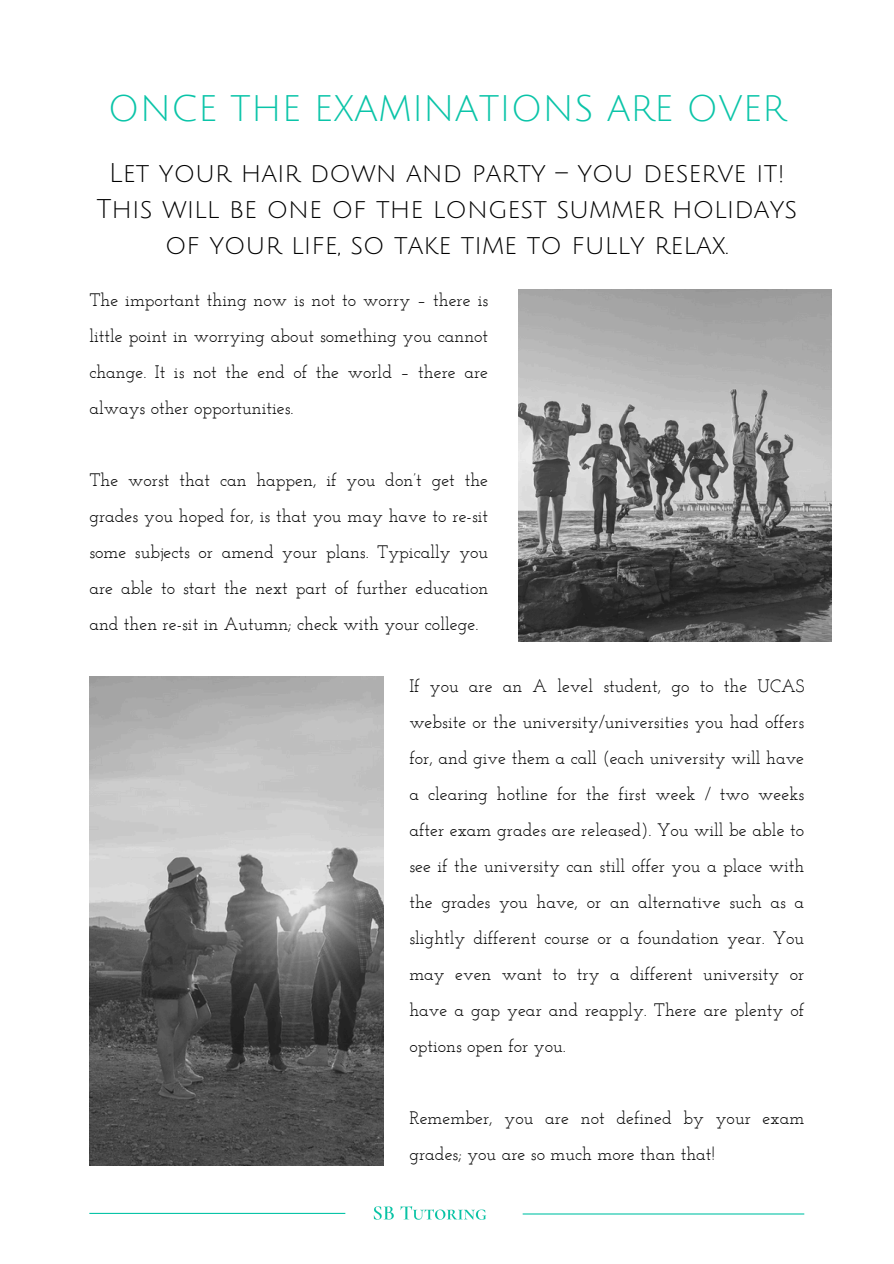
<style>
.page{position:relative;width:894px;height:1264px;background:#fff}
.page>*{position:absolute;margin:0;border:0;box-sizing:border-box;transform-origin:0 0}
.t1{font:36px "Julius Sans One";color:#0ac4a8}
.t2{font:26.4px/36.2px "Julius Sans One";color:#000;text-align:center}
.t3{font:18px/36px "Josefin Slab";color:#000;text-align:justify}
</style>
<div class="page">
<img style="left:373px;top:1206px;width:114px;height:14px">
<hr style="left:89px;top:1212px;width:256px;height:1px;background:#0ac4a8">
<hr style="left:522px;top:1213px;width:282px;height:1px;background:#0ac4a8">
<img style="left:89px;top:676px;width:294px;height:489px">
<img style="left:518px;top:289px;width:313px;height:352px">
<h1 class="t1" style="left:108px;top:89px;width:679px">ONCE THE EXAMINATIONS ARE OVER</h1>
<p class="t2" style="left:96px;top:155px;width:702px">Let your hair down and party – you deserve it!<br>This will be one of the longest summer holidays of your life, so take time to fully relax.</p>
<h2 class="t3" style="left:89px;top:283px;width:400px">The important thing now is not to worry – there is little point in worrying about something you cannot change. It is not the end of the world – there are always other opportunities.</h2>
<p class="t3" style="left:89px;top:463px;width:400px">The worst that can happen, if you don’t get the grades you hoped for, is that you may have to re-sit some subjects or amend your plans. Typically you are able to start the next part of further education and then re-sit in Autumn; check with your college.</p>
<p class="t3" style="left:409px;top:669px;width:396px">If you are an A level student, go to the UCAS website or the university/universities you had offers for, and give them a call (each university will have a clearing hotline for the first week / two weeks after exam grades are released). You will be able to see if the university can still offer you a place with the grades you have, or an alternative such as a slightly different course or a foundation year. You may even want to try a different university or have a gap year and reapply. There are plenty of options open for you.</p>
<p class="t3" style="left:409px;top:1101px;width:396px">Remember, you are not defined by your exam grades; you are so much more than that!</p>
</div>
